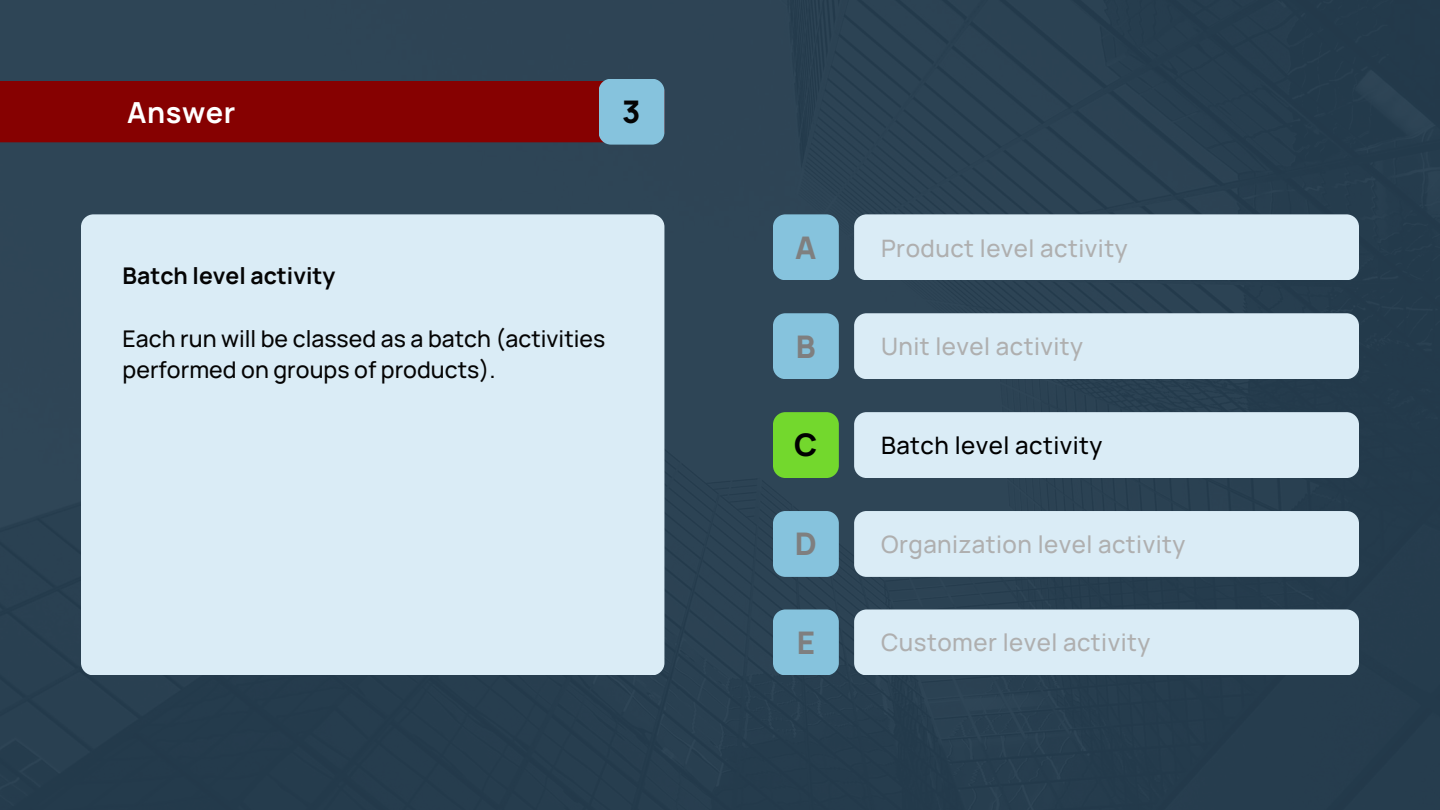
<style>
.page{position:relative;width:1440px;height:810px;background:#253d4f}
.page>*{position:absolute;margin:0;border:0;box-sizing:border-box;transform-origin:0 0}
.t1{font:800 31.1px "Manrope";color:#7f7f7f}
.t2{font:800 31.1px "Manrope";color:#040404}
.t3{font:800 31.1px "Manrope";color:#000}
.t4{font:700 29px "Manrope";letter-spacing:.02em;color:#fff}
.t5{font:500 24px "Manrope";letter-spacing:.02em;color:#afafaf}
.t6{font:500 24px "Manrope";letter-spacing:.02em;color:#000}
.t7{font:500 23px/31.5px "Manrope";color:#040404}
.t8{font:700 23px "Manrope";color:#040404}
</style>
<div class="page">
<div style="left:0;top:81px;width:664px;height:61px;background:#860101"></div>
<div style="left:599px;top:79px;width:65px;height:66px;background:#86c3dd;border-radius:12px"></div>
<div style="left:81px;top:214px;width:583px;height:461px;background:#daecf6;border-radius:12px"></div>
<div style="left:854px;top:214px;width:505px;height:66px;background:#daecf6;border-radius:12px"></div>
<div style="left:773px;top:214px;width:66px;height:66px;background:#86c3dd;border-radius:12px"></div>
<div style="left:773px;top:313px;width:66px;height:66px;background:#86c3dd;border-radius:12px"></div>
<div style="left:773px;top:412px;width:66px;height:66px;background:#73d82d;border-radius:12px"></div>
<div style="left:773px;top:511px;width:66px;height:66px;background:#86c3dd;border-radius:12px"></div>
<div style="left:854px;top:313px;width:505px;height:66px;background:#daecf6;border-radius:12px"></div>
<div style="left:854px;top:412px;width:505px;height:66px;background:#daecf6;border-radius:12px"></div>
<div style="left:854px;top:511px;width:505px;height:66px;background:#daecf6;border-radius:12px"></div>
<div style="left:773px;top:609px;width:66px;height:66px;background:#86c3dd;border-radius:12px"></div>
<div style="left:854px;top:609px;width:505px;height:66px;background:#daecf6;border-radius:12px"></div>
<p class="t4" style="left:127px;top:92px;width:110px">Answer</p>
<p class="t2" style="left:622px;top:90px;width:20px">3</p>
<p class="t8" style="left:123px;top:259px;width:214px">Batch level activity</p>
<p class="t7" style="left:123px;top:322px;width:484px">Each run will be classed as a batch (activities performed on groups of products).</p>
<p class="t1" style="left:795px;top:226px;width:23px">A</p>
<p class="t5" style="left:881px;top:231px;width:248px">Product level activity</p>
<p class="t1" style="left:796px;top:324px;width:21px">B</p>
<p class="t5" style="left:881px;top:330px;width:204px">Unit level activity</p>
<p class="t3" style="left:794px;top:423px;width:25px">C</p>
<p class="t6" style="left:881px;top:429px;width:223px">Batch level activity</p>
<p class="t1" style="left:795px;top:522px;width:24px">D</p>
<p class="t5" style="left:881px;top:528px;width:306px">Organization level activity</p>
<p class="t1" style="left:797px;top:621px;width:20px">E</p>
<p class="t5" style="left:881px;top:625px;width:271px">Customer level activity</p>
</div>
